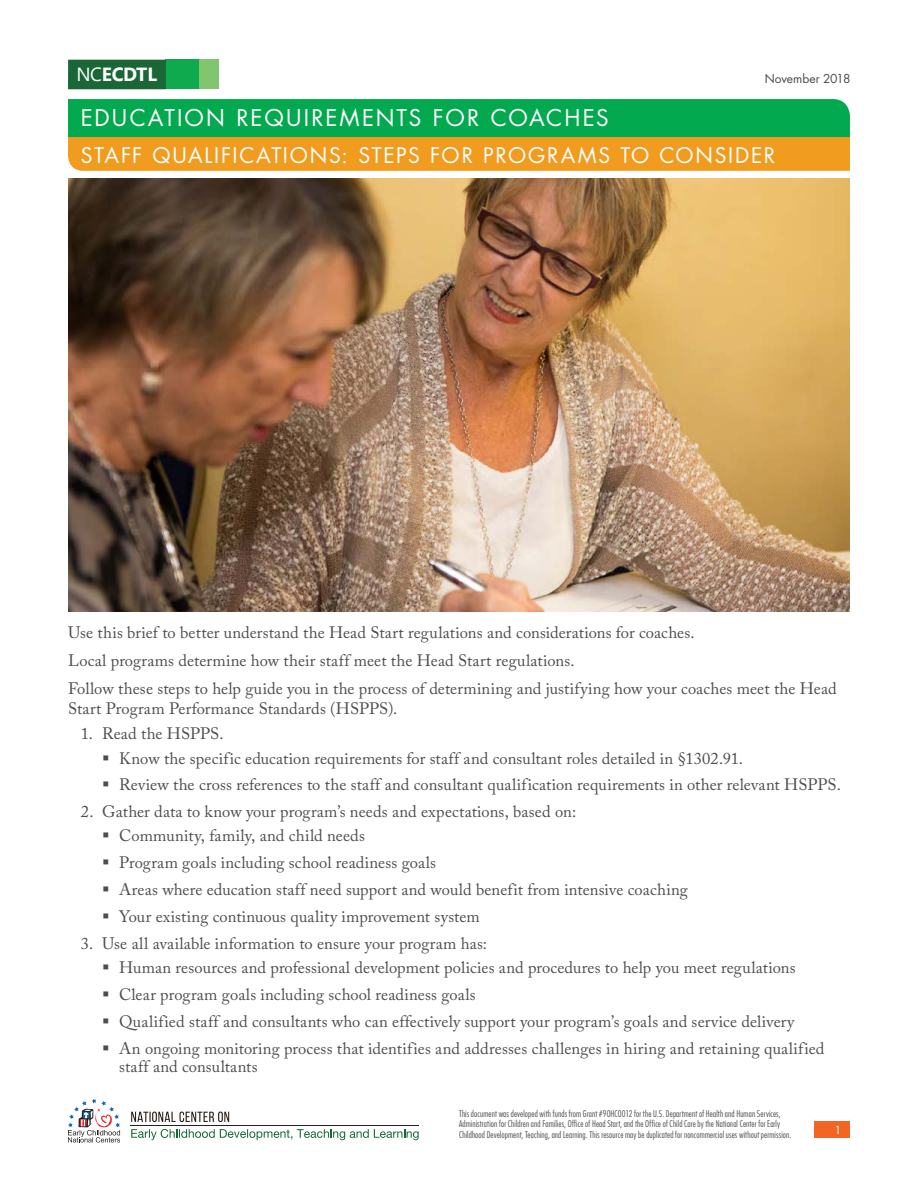
<style>
.page{position:relative;width:918px;height:1188px;background:#fff}
.page>*{position:absolute;margin:0;border:0;box-sizing:border-box;transform-origin:0 0}
.t1{font:22.5px "Futura Std";letter-spacing:.09em;color:#fff}
.t2{font:21px "Futura Std";letter-spacing:.08em;color:#fff}
.t3{font:700 19.05px "Segoe UI";letter-spacing:-.01em;color:#fff}
.t4{font:16.5px/28px "Adobe Caslon Pro";letter-spacing:.005em;color:#4d4d4f}
.t5{font:12px "Futura Std";letter-spacing:-.01em;color:#4d4d4f}
.t6{font:10.5px "Futura Std";color:#fff}
.t7{font:300 condensed 9px/10.5px "Futura Std";letter-spacing:.015em;color:#4d4d4f}
.s1{font-weight:400}
</style>
<div class="page">
<div style="left:199px;top:60px;width:20px;height:29px;background:#81c56e"></div>
<div style="left:166px;top:60px;width:33px;height:29px;background:#0fa94e"></div>
<div style="left:68px;top:60px;width:98px;height:29px;background:#1a6636"></div>
<svg style="left:68px;top:99px;width:782px;height:72px;background:#73a339"></svg>
<img style="left:68px;top:179px;width:782px;height:432px">
<svg style="left:68px;top:1099px;width:52px;height:44px"></svg>
<svg style="left:131px;top:1112px;width:98px;height:10px"></svg>
<svg style="left:131px;top:1129px;width:288px;height:11px"></svg>
<div style="left:814px;top:1122px;width:36px;height:16px;background:#f26522"></div>
<p class="t3" style="left:76px;top:56px;width:82px"><span class="s1">NC</span>ECDTL</p>
<p class="t5" style="left:765px;top:71px;width:87px">November 2018</p>
<h1 class="t1" style="left:81px;top:104px;width:529px">EDUCATION REQUIREMENTS FOR COACHES</h1>
<h2 class="t2" style="left:81px;top:142px;width:696px">STAFF QUALIFICATIONS: STEPS FOR PROGRAMS TO CONSIDER</h2>
<p class="t4" style="left:68px;top:619px;width:628px">Use this brief to better understand the Head Start regulations and considerations for coaches.<br>Local programs determine how their staff meet the Head Start regulations.</p>
<p class="t4" style="left:68px;top:679px;width:770px;line-height:19.5px">Follow these steps to help guide you in the process of determining and justifying how your coaches meet the Head<br>Start Program Performance Standards (HSPPS).</p>
<p class="t4" style="left:81px;top:719px;width:144px">1. Read the HSPPS.</p>
<p class="t4" style="left:119px;top:744px;width:626px">Know the specific education requirements for staff and consultant roles detailed in §1302.91.</p>
<p class="t4" style="left:119px;top:771px;width:723px">Review the cross references to the staff and consultant qualification requirements in other relevant HSPPS.</p>
<p class="t4" style="left:81px;top:797px;width:497px">2. Gather data to know your program’s needs and expectations, based on:</p>
<p class="t4" style="left:119px;top:822px;width:247px">Community, family, and child needs</p>
<p class="t4" style="left:119px;top:849px;width:319px">Program goals including school readiness goals</p>
<p class="t4" style="left:119px;top:875px;width:570px">Areas where education staff need support and would benefit from intensive coaching</p>
<p class="t4" style="left:119px;top:902px;width:362px">Your existing continuous quality improvement system</p>
<p class="t4" style="left:81px;top:929px;width:408px">3. Use all available information to ensure your program has:</p>
<p class="t4" style="left:119px;top:953px;width:678px">Human resources and professional development policies and procedures to help you meet regulations</p>
<p class="t4" style="left:119px;top:980px;width:358px">Clear program goals including school readiness goals</p>
<p class="t4" style="left:119px;top:1007px;width:677px">Qualified staff and consultants who can effectively support your program’s goals and service delivery</p>
<p class="t4" style="left:119px;top:1039px;width:707px;line-height:18px">An ongoing monitoring process that identifies and addresses challenges in hiring and retaining qualified staff and consultants</p>
<p class="t7" style="left:459px;top:1108px;width:334px">This document was developed with funds from Grant #90HC0012 for the U.S. Department of Health and Human Services,<br>Administration for Children and Families, Office of Head Start, and the Office of Child Care by the National Center for Early<br>Childhood Development, Teaching, and Learning. This resource may be duplicated for noncommercial uses without permission.</p>
<p class="t6" style="left:835px;top:1124px;width:8px">1</p>
</div>
